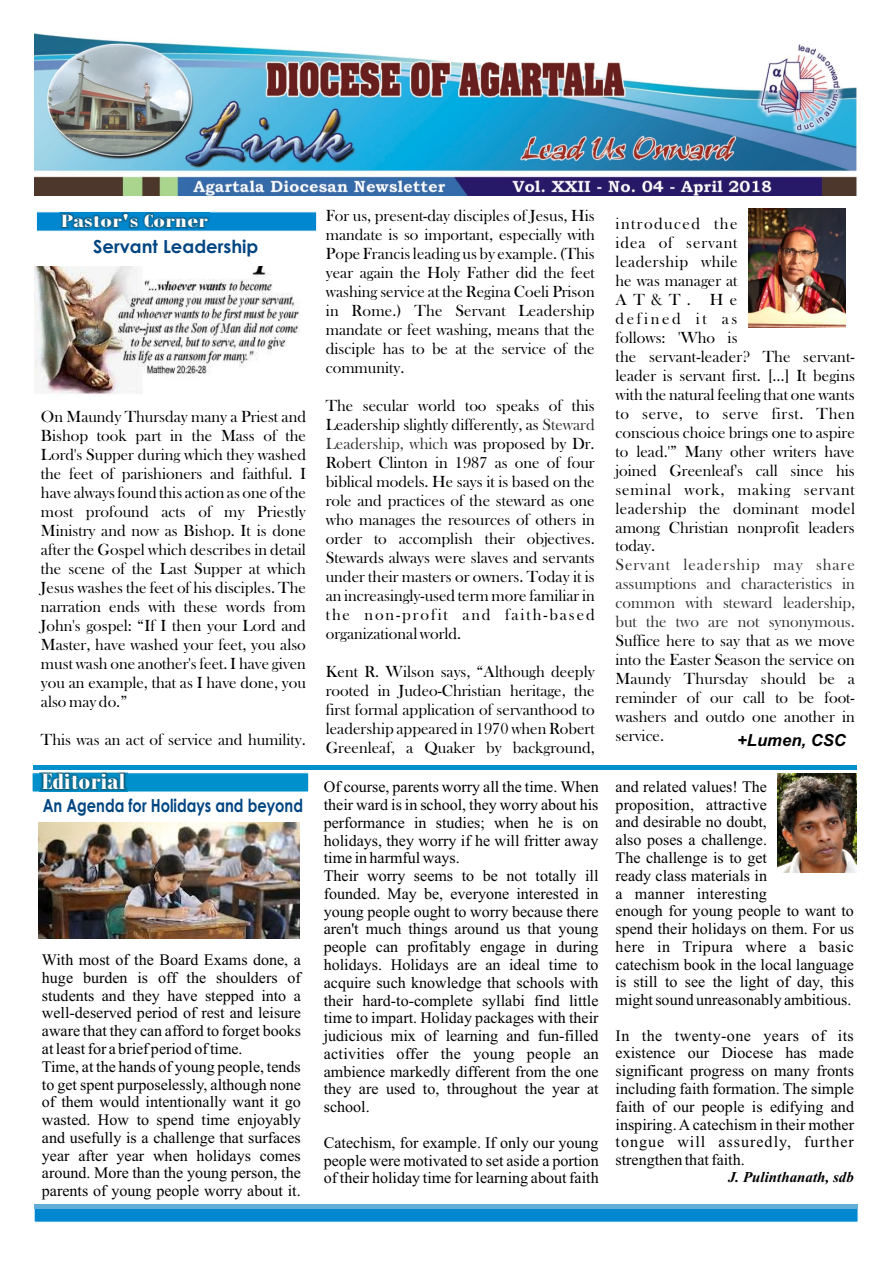
<style>
.page{position:relative;width:894px;height:1263px;background:#fff}
.page>*{position:absolute;margin:0;border:0;box-sizing:border-box;transform-origin:0 0}
.t1{font:700 24px "Bodoni MT Condensed";color:#fff;scale:1.22 1}
.t2{font:700 19.35px "Bodoni MT Condensed";color:#fffffc;scale:1.47 1}
.t3{font:700 18px "Century Gothic";color:#004582;scale:.81 1}
.t4{font:700 18px "Century Gothic";color:#004582}
.t5{font:16.65px/19px "Baskerville Old Face";color:#000;text-align:justify}
.t6{font:16.65px/19px "Baskerville Old Face";color:#333;text-align:justify}
.t7{font:italic 700 16.65px "Arial";color:#000}
.t8{font:16.05px/17.9px "Times New Roman";color:#000}
.t9{font:italic 700 15px "Times New Roman";color:#000}
.s1{color:#333}
</style>
<div class="page">
<div style="left:34px;top:1208px;width:824px;height:14px;background:#0087cf"></div>
<hr style="left:34px;top:1204px;width:824px;height:4px;background:#63add9">
<img style="left:778px;top:774px;width:79px;height:98px">
<hr style="left:33px;top:766px;width:824px;height:4px;background:#0091cc">
<img style="left:748px;top:208px;width:97px;height:120px">
<div style="left:32px;top:773px;width:277px;height:19px;background:#0091cc"></div>
<img style="left:39px;top:772px;width:88px;height:20px">
<div style="left:36px;top:212px;width:281px;height:19px;background:#0087cf"></div>
<img style="left:59px;top:212px;width:151px;height:17px">
<img style="left:35px;top:33px;width:822px;height:163px">
<img style="left:34px;top:267px;width:265px;height:128px">
<img style="left:39px;top:822px;width:261px;height:117px">
<p class="t2" style="left:61px;top:215px;width:101px">Pastor's Corner</p>
<p class="t4" style="left:93px;top:239px;width:167px">Servant Leadership</p>
<p class="t5" style="left:41px;top:408px;width:267px">On Maundy Thursday many a Priest and Bishop took part in the Mass of the Lord's Supper during which they washed the feet of parishioners and faithful. I have always found this action as one of the most profound acts of my Priestly Ministry and now as Bishop. It is done after the Gospel which describes in detail the scene of the Last Supper at which Jesus washes the feet of his disciples. The narration ends with these words from John's gospel: “If I then your Lord and Master, have washed your feet, you also must wash one another's feet. I have given you an example, that as I have done, you also may do.”</p>
<p class="t5" style="left:41px;top:731px;width:266px">This was an act of service and humility.</p>
<h1 class="t1" style="left:42px;top:774px;width:70px">Editorial</h1>
<p class="t3" style="left:43px;top:798px;width:323px">An Agenda for Holidays and beyond</p>
<p class="t8" style="left:42px;top:952px;width:261px">With most of the Board Exams done, a huge burden is off the shoulders of students and they have stepped into a well-deserved period of rest and leisure aware that they can afford to forget books at least for a brief period of time.<br>Time, at the hands of young people, tends to get spent purposelessly, although none of them would intentionally want it go wasted. How to spend time enjoyably and usefully is a challenge that surfaces year after year when holidays comes around. More than the young person, the parents of young people worry about it.</p>
<p class="t5" style="left:326px;top:207px;width:271px">For us, present-day disciples of Jesus, His mandate is so important, especially with Pope Francis leading us by example. (This year again the Holy Father did the feet washing service at the Regina Coeli Prison in Rome.) The Servant Leadership mandate or feet washing, means that the disciple has to be at the service of the community.</p>
<p class="t5" style="left:326px;top:397px;width:271px">The secular world too speaks of this Leadership slightly differently, as <span class="s1">Steward Leadership, which</span> was proposed by Dr.<br>Robert Clinton in 1987 as one of four biblical models. He says it is based on the role and practices of the steward as one who manages the resources of others in order to accomplish their objectives.<br>Stewards always were slaves and servants under their masters or owners. Today it is an increasingly-used term more familiar in the non-profit and faith-based organizational world.</p>
<p class="t5" style="left:326px;top:663px;width:270px">Kent R. Wilson says, “Although deeply rooted in Judeo-Christian heritage, the first formal application of servanthood to leadership appeared in 1970 when Robert Greenleaf, a Quaker by background,</p>
<p class="t8" style="left:324px;top:780px;width:276px">Of course, parents worry all the time. When their ward is in school, they worry about his performance in studies; when he is on holidays, they worry if he will fritter away time in harmful ways.<br>Their worry seems to be not totally ill founded. May be, everyone interested in young people ought to worry because there aren't much things around us that young people can profitably engage in during holidays. Holidays are an ideal time to acquire such knowledge that schools with their hard-to-complete syllabi find little time to impart. Holiday packages with their judicious mix of learning and fun-filled activities offer the young people an ambience markedly different from the one they are used to, throughout the year at school.</p>
<p class="t8" style="left:324px;top:1135px;width:276px;text-align:justify">Catechism, for example. If only our young people were motivated to set aside a portion of their holiday time for learning about faith</p>
<p class="t5" style="left:616px;top:215px;width:241px;text-align:left">introduced the<br>idea of servant<br>leadership while<br>he was manager at<br>AT&amp;T. He<br>defined it as<br>follows: 'Who is<br>the servant-leader? The servant&shy;leader is servant first. […] It begins with the natural feeling that one wants to serve, to serve first. Then conscious choice brings one to aspire to lead.'” Many other writers have joined Greenleaf's call since his seminal work, making servant leadership the dominant model among Christian nonprofit leaders today.</p>
<p class="t6" style="left:616px;top:557px;width:241px">Servant leadership may share assumptions and characteristics in common with steward leadership, but the two are not synonymous.</p>
<p class="t5" style="left:616px;top:633px;width:241px">Suffice here to say that as we move into the Easter Season the service on Maundy Thursday should be a reminder of our call to be foot&shy;washers and outdo one another in service.</p>
<p class="t7" style="left:737px;top:733px;width:110px">+Lumen, CSC</p>
<p class="t8" style="left:616px;top:779px;width:240px">and related values! The<br>proposition, attractive<br>and desirable no doubt,<br>also poses a challenge.<br>The challenge is to get<br>ready class materials in<br>a manner interesting<br>enough for young people to want to spend their holidays on them. For us here in Tripura where a basic catechism book in the local language is still to see the light of day, this might sound unreasonably ambitious.</p>
<p class="t8" style="left:616px;top:1028px;width:240px;text-align:justify">In the twenty-one years of its existence our Diocese has made significant progress on many fronts including faith formation. The simple faith of our people is edifying and inspiring. A catechism in their mother tongue will assuredly, further strengthen that faith.</p>
<p class="t9" style="left:728px;top:1172px;width:127px">J. Pulinthanath, sdb</p>
</div>
